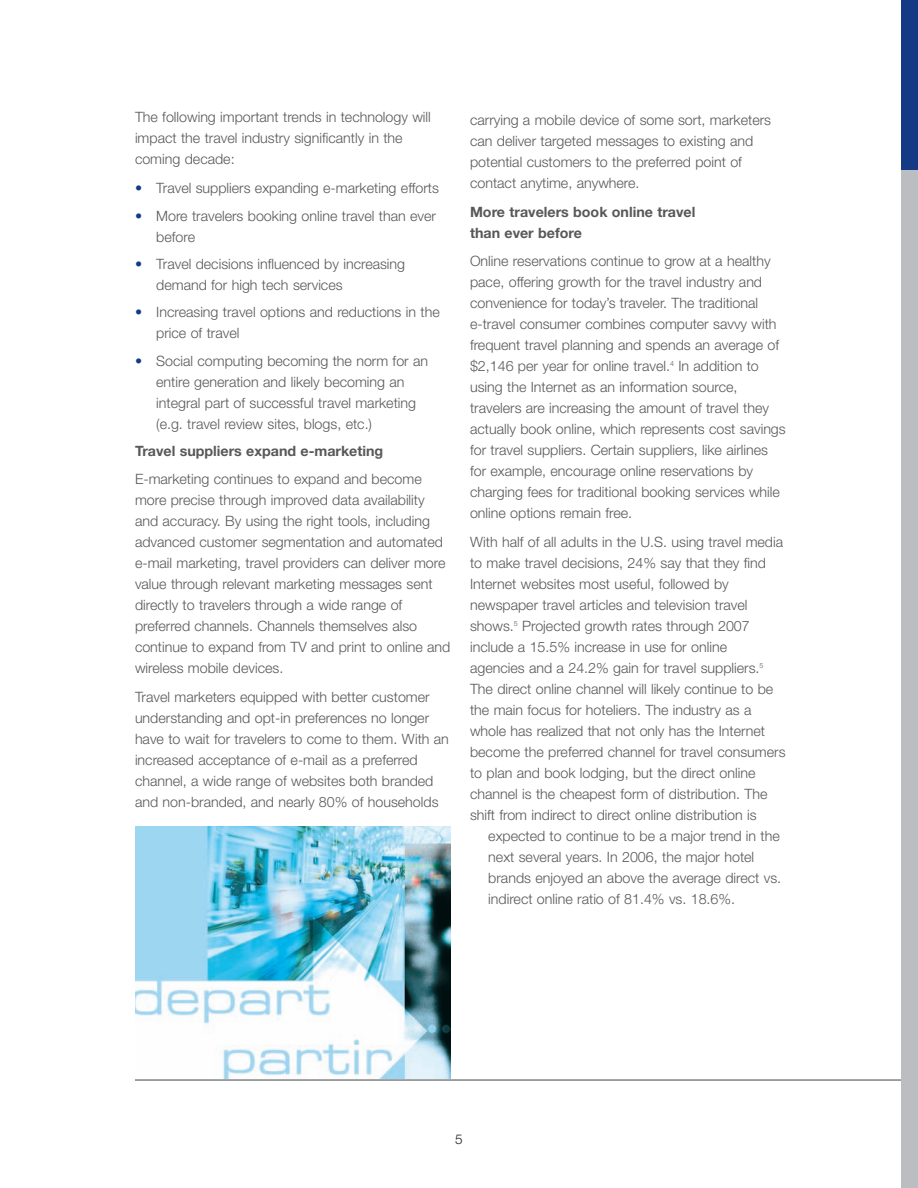
<style>
.page{position:relative;width:918px;height:1188px;background:#fff}
.page>*{position:absolute;margin:0;border:0;box-sizing:border-box;transform-origin:0 0}
.t1{font:14.25px/21px "Helvetica Neue Light TT";color:#57585a}
.t2{font:700 14.25px/21px "Helvetica Neue";color:#57585a}
.t3{font:300 13.5px "Helvetica Neue";color:#231f20}
.s1{color:#143a85}
</style>
<div class="page">
<hr style="left:135px;top:1079px;width:783px;height:2px;background:#808285">
<div style="left:901px;top:153px;width:17px;height:1035px;background:#bcbdc0"></div>
<div style="left:901px;top:0;width:17px;height:170px;background:#143a85"></div>
<img style="left:135px;top:826px;width:316px;height:252px">
<p class="t1" style="left:135px;top:106px;width:297px">The following important trends in technology will impact the travel industry significantly in the coming decade:</p>
<p class="t1" style="left:135px;top:177px;width:305px"><span class="s1">•</span> Travel suppliers expanding e-marketing efforts</p>
<p class="t1" style="left:156px;top:205px;width:281px;text-indent:-21px"><span class="s1">•</span> More travelers booking online travel than ever before</p>
<p class="t1" style="left:156px;top:253px;width:250px;text-indent:-21px"><span class="s1">•</span> Travel decisions influenced by increasing demand for high tech services</p>
<p class="t1" style="left:156px;top:302px;width:285px;text-indent:-21px"><span class="s1">•</span> Increasing travel options and reductions in the price of travel</p>
<p class="t1" style="left:156px;top:350px;width:273px;text-indent:-21px"><span class="s1">•</span> Social computing becoming the norm for an entire generation and likely becoming an integral part of successful travel marketing (e.g. travel review sites, blogs, etc.)</p>
<p class="t2" style="left:135px;top:442px;width:250px">Travel suppliers expand e-marketing</p>
<p class="t1" style="left:135px;top:468px;width:317px">E-marketing continues to expand and become more precise through improved data availability and accuracy. By using the right tools, including advanced customer segmentation and automated e-mail marketing, travel providers can deliver more value through relevant marketing messages sent directly to travelers through a wide range of preferred channels. Channels themselves also continue to expand from TV and print to online and wireless mobile devices.</p>
<p class="t1" style="left:135px;top:686px;width:315px">Travel marketers equipped with better customer understanding and opt-in preferences no longer have to wait for travelers to come to them. With an increased acceptance of e-mail as a preferred channel, a wide range of websites both branded and non-branded, and nearly 80% of households</p>
<p class="t1" style="left:470px;top:109px;width:303px">carrying a mobile device of some sort, marketers can deliver targeted messages to existing and potential customers to the preferred point of contact anytime, anywhere.</p>
<p class="t2" style="left:470px;top:203px;width:227px">More travelers book online travel than ever before</p>
<p class="t1" style="left:470px;top:250px;width:317px">Online reservations continue to grow at a healthy pace, offering growth for the travel industry and convenience for today’s traveler. The traditional e-travel consumer combines computer savvy with frequent travel planning and spends an average of $2,146 per year for online travel.<sup>4</sup> In addition to using the Internet as an information source, travelers are increasing the amount of travel they actually book online, which represents cost savings for travel suppliers. Certain suppliers, like airlines for example, encourage online reservations by charging fees for traditional booking services while online options remain free.</p>
<p class="t1" style="left:470px;top:531px;width:317px">With half of all adults in the U.S. using travel media to make travel decisions, 24% say that they find Internet websites most useful, followed by newspaper travel articles and television travel shows.<sup>5</sup> Projected growth rates through 2007 include a 15.5% increase in use for online<br>agencies and a 24.2% gain for travel suppliers.<sup>5<br></sup>The direct online channel will likely continue to be the main focus for hoteliers. The industry as a whole has realized that not only has the Internet become the preferred channel for travel consumers to plan and book lodging, but the direct online channel is the cheapest form of distribution. The shift from indirect to direct online distribution is</p>
<p class="t1" style="left:488px;top:825px;width:294px">expected to continue to be a major trend in the next several years. In 2006, the major hotel brands enjoyed an above the average direct vs. indirect online ratio of 81.4% vs. 18.6%.</p>
<p class="t3" style="left:455px;top:1134px;width:9px">5</p>
</div>
